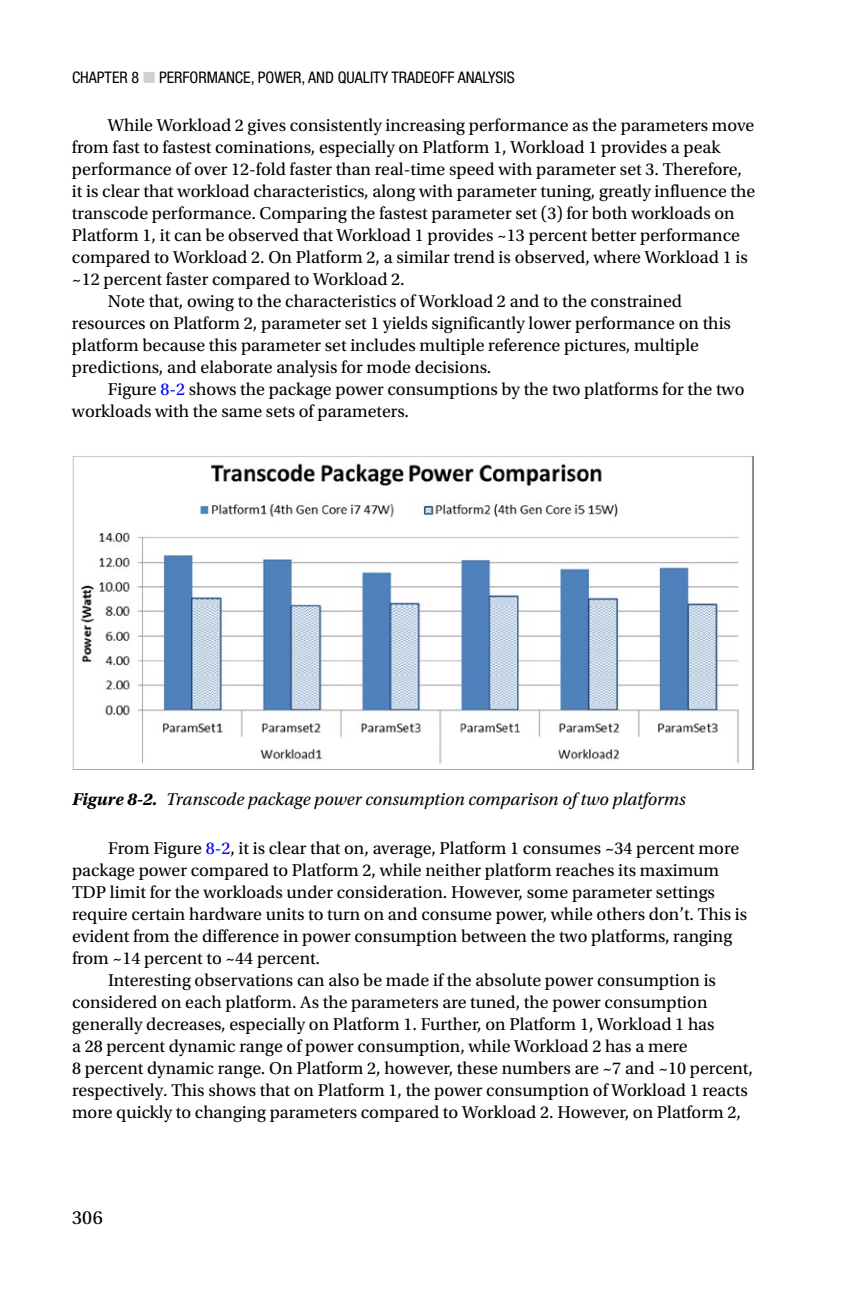
<style>
.page{position:relative;width:864px;height:1296px;background:#fff}
.page>*{position:absolute;margin:0;border:0;box-sizing:border-box;transform-origin:0 0}
.t1{font:20px "Utopia Std";color:#000}
.t2{font:18px "Utopia Std";color:#000}
.t3{font:italic 18px "Utopia Std";color:#000}
.t4{font:condensed 16px "Helvetica Neue";color:#000}
.s1{color:#cfd0d0}
.s2{color:#0000fa}
.s3{font-weight:700}
</style>
<div class="page">
<img style="left:72px;top:456px;width:682px;height:314px">
<p class="t4" style="left:72px;top:69px;width:444px">CHAPTER 8 <span class="s1">■</span> PERFORMANCE, POWER, AND QUALITY TRADEOFF ANALYSIS</p>
<p class="t2" style="left:108px;top:116px;width:648px">While Workload 2 gives consistently increasing performance as the parameters move</p>
<p class="t2" style="left:72px;top:138px;width:650px">from fast to fastest cominations, especially on Platform 1, Workload 1 provides a peak</p>
<p class="t2" style="left:72px;top:160px;width:672px">performance of over 12-fold faster than real-time speed with parameter set 3. Therefore,</p>
<p class="t2" style="left:72px;top:182px;width:685px">it is clear that workload characteristics, along with parameter tuning, greatly influence the</p>
<p class="t2" style="left:72px;top:204px;width:664px">transcode performance. Comparing the fastest parameter set (3) for both workloads on</p>
<p class="t2" style="left:72px;top:226px;width:669px">Platform 1, it can be observed that Workload 1 provides ~13 percent better performance</p>
<p class="t2" style="left:72px;top:248px;width:677px">compared to Workload 2. On Platform 2, a similar trend is observed, where Workload 1 is</p>
<p class="t2" style="left:72px;top:270px;width:334px">~12 percent faster compared to Workload 2.</p>
<p class="t2" style="left:108px;top:292px;width:576px">Note that, owing to the characteristics of Workload 2 and to the constrained</p>
<p class="t2" style="left:72px;top:314px;width:661px">resources on Platform 2, parameter set 1 yields significantly lower performance on this</p>
<p class="t2" style="left:72px;top:336px;width:629px">platform because this parameter set includes multiple reference pictures, multiple</p>
<p class="t2" style="left:72px;top:358px;width:421px">predictions, and elaborate analysis for mode decisions.</p>
<p class="t2" style="left:108px;top:380px;width:638px">Figure <span class="s2">8-2</span> shows the package power consumptions by the two platforms for the two</p>
<p class="t2" style="left:72px;top:402px;width:339px">workloads with the same sets of parameters.</p>
<p class="t3" style="left:72px;top:789px;width:615px"><span class="s3">Figure 8-2.</span> Transcode package power consumption comparison of two platforms</p>
<p class="t2" style="left:108px;top:838px;width:633px">From Figure <span class="s2">8-2</span>, it is clear that on, average, Platform 1 consumes ~34 percent more</p>
<p class="t2" style="left:72px;top:860px;width:649px">package power compared to Platform 2, while neither platform reaches its maximum</p>
<p class="t2" style="left:72px;top:882px;width:644px">TDP limit for the workloads under consideration. However, some parameter settings</p>
<p class="t2" style="left:72px;top:904px;width:677px">require certain hardware units to turn on and consume power, while others don’t. This is</p>
<p class="t2" style="left:72px;top:926px;width:662px">evident from the difference in power consumption between the two platforms, ranging</p>
<p class="t2" style="left:72px;top:948px;width:250px">from ~14 percent to ~44 percent.</p>
<p class="t2" style="left:108px;top:970px;width:610px">Interesting observations can also be made if the absolute power consumption is</p>
<p class="t2" style="left:72px;top:992px;width:637px">considered on each platform. As the parameters are tuned, the power consumption</p>
<p class="t2" style="left:72px;top:1014px;width:644px">generally decreases, especially on Platform 1. Further, on Platform 1, Workload 1 has</p>
<p class="t2" style="left:72px;top:1036px;width:617px">a 28 percent dynamic range of power consumption, while Workload 2 has a mere</p>
<p class="t2" style="left:72px;top:1058px;width:682px">8 percent dynamic range. On Platform 2, however, these numbers are ~7 and ~10 percent,</p>
<p class="t2" style="left:72px;top:1080px;width:677px">respectively. This shows that on Platform 1, the power consumption of Workload 1 reacts</p>
<p class="t2" style="left:72px;top:1102px;width:670px">more quickly to changing parameters compared to Workload 2. However, on Platform 2,</p>
<p class="t1" style="left:72px;top:1207px;width:32px">306</p>
</div>
